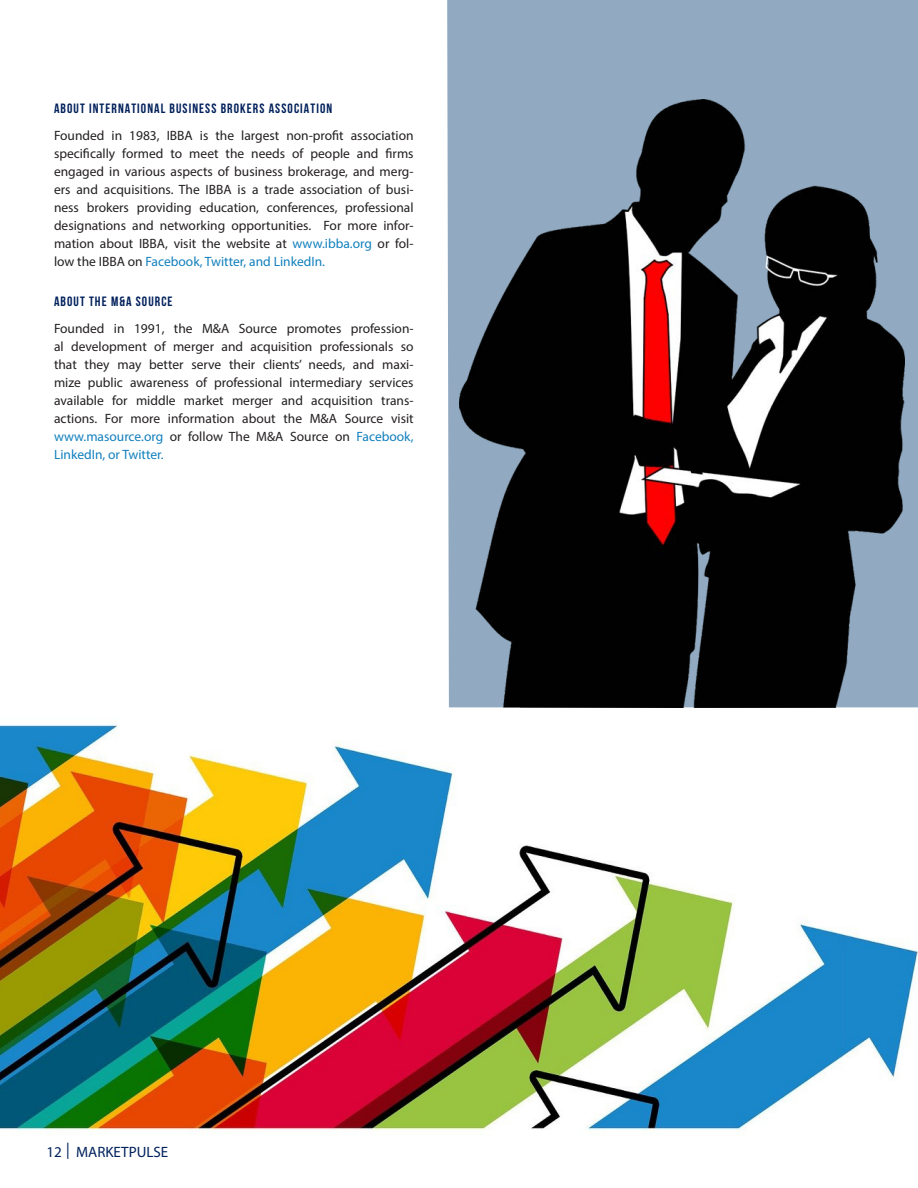
<style>
.page{position:relative;width:918px;height:1188px;background:#fff}
.page>*{position:absolute;margin:0;border:0;box-sizing:border-box;transform-origin:0 0}
.t1{font:15px "Myriad Pro";color:#00215c}
.body{font:13.5px/18px "Myriad Pro";color:#231f20;text-align:justify}
.body-2{font:700 13.5px "Bebas Neue";letter-spacing:.08em;color:#00205b}
.s1{color:#1280bd}
.s2{font-family:"Bebas Neue";font-size:20.7px}
</style>
<div class="page">
<div style="left:447px;top:0;width:471px;height:707px;background:#91aac1"></div>
<img style="left:0;top:707px;width:918px;height:426px">
<img style="left:459px;top:100px;width:446px;height:608px">
<p class="body-2" style="left:54px;top:101px;width:280px">aBOUT INTERNATIONAL BUSINESS BROKERS ASSOCIATION</p>
<p class="body" style="left:54px;top:126px;width:361px">Founded in 1983, IBBA is the largest non-profit association specifically formed to meet the needs of people and firms engaged in various aspects of business brokerage, and merg&shy;ers and acquisitions. The IBBA is a trade association of busi&shy;ness brokers providing education, conferences, professional designations and networking opportunities. For more infor&shy;mation about IBBA, visit the website at <span class="s1">www.ibba.org</span> or fol&shy;low the IBBA on <span class="s1">Facebook, Twitter, and LinkedIn.</span></p>
<p class="body-2" style="left:54px;top:294px;width:120px">ABOUT THE M&amp;A SOURCE</p>
<p class="body" style="left:54px;top:319px;width:361px">Founded in 1991, the M&amp;A Source promotes profession&shy;al development of merger and acquisition professionals so that they may better serve their clients’ needs, and maxi&shy;mize public awareness of professional intermediary services available for middle market merger and acquisition trans&shy;actions. For more information about the M&amp;A Source visit <span class="s1">www.masource.org</span> or follow The M&amp;A Source on <span class="s1">Facebook, LinkedIn, or Twitter.</span></p>
<p class="t1" style="left:46px;top:1143px;width:123px">12 <span class="s2">|</span> MARKETPULSE</p>
</div>
